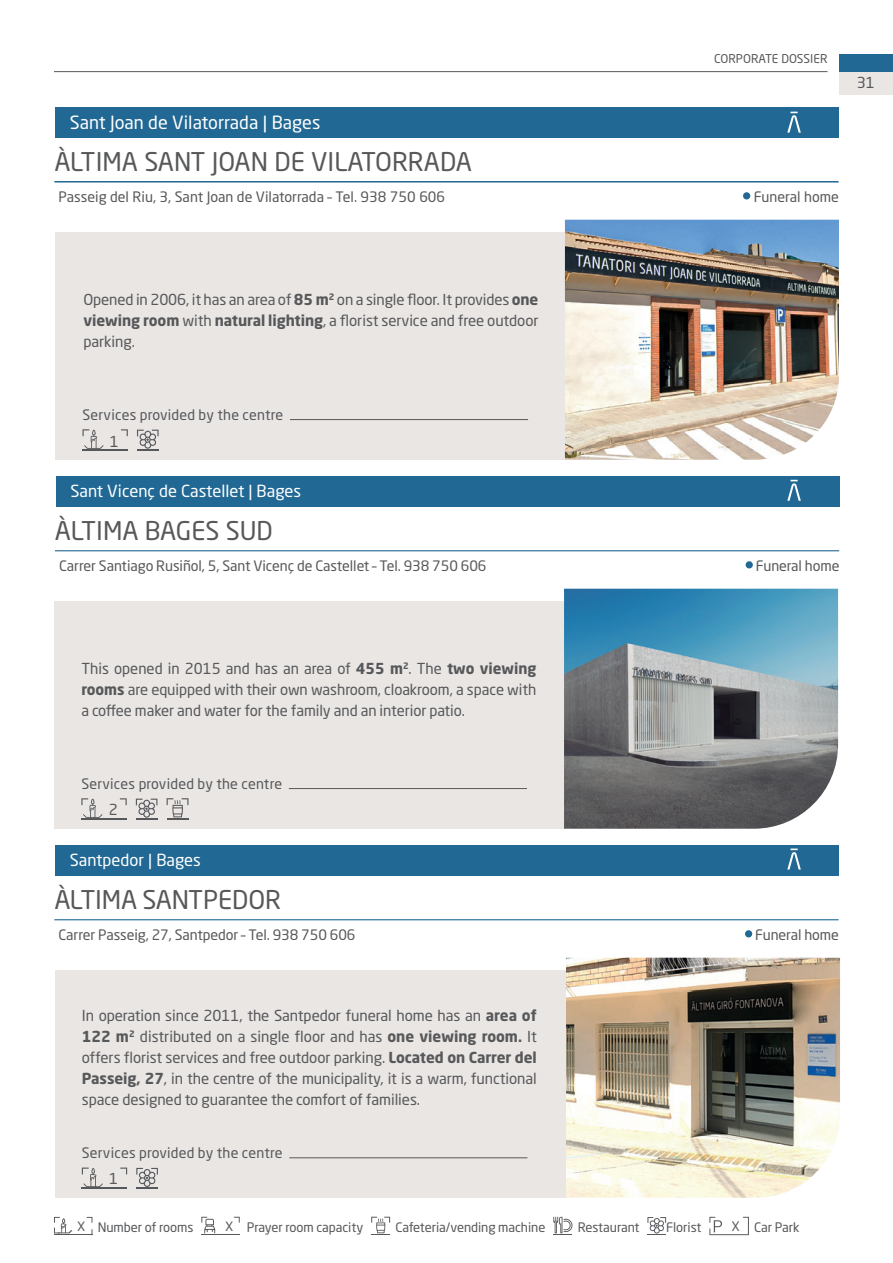
<style>
.page{position:relative;width:893px;height:1263px;background:#fff}
.page>*{position:absolute;margin:0;border:0;box-sizing:border-box;transform-origin:0 0}
.t1{font:25.5px "Neo Sans Pro";letter-spacing:-.005em;color:#57585a}
.t2{font:18px "Neo Sans Pro";color:#fff}
.t3{font:16.5px "Neo Sans Pro";color:#fff}
.t4{font:15px/21px "Neo Sans Pro";letter-spacing:-.005em;color:#57585a;text-align:justify}
.t5{font:14.25px "Neo Sans Pro";letter-spacing:-.005em;color:#57585a}
.t6{font:14.25px "Neo Sans Pro";letter-spacing:.015em;color:#57585a}
.t7{font:12.9px "Neo Sans Pro";letter-spacing:-.005em;color:#57585a}
.t8{font:12px "Neo Sans Pro";color:#57585a}
.s1{font-weight:700}
.s2{font-size:12.75px}
</style>
<div class="page">
<hr style="left:54px;top:71px;width:773px;height:1px;background:#57585a">
<div style="left:839px;top:54px;width:54px;height:18px;background:#216894"></div>
<div style="left:839px;top:72px;width:54px;height:23px;background:#e9e6e4"></div>
<div style="left:56px;top:233px;width:510px;height:227px;background:#e9e6e4"></div>
<div style="left:56px;top:107px;width:783px;height:30px;background:#216894"></div>
<img style="left:565px;top:220px;width:274px;height:240px">
<div style="left:743px;top:192px;width:7px;height:7px;background:#216894;border-radius:50%"></div>
<hr style="left:54px;top:181px;width:785px;height:2px;background:#216894">
<hr style="left:290px;top:419px;width:238px;height:1px;background:#57585a">
<svg style="left:83px;top:429px;width:21px;height:20px"></svg>
<svg style="left:121px;top:429px;width:7px;height:7px"></svg>
<hr style="left:82px;top:449px;width:46px;height:2px;background:#57585a">
<hr style="left:137px;top:449px;width:22px;height:2px;background:#55585c">
<svg style="left:137px;top:430px;width:22px;height:19px"></svg>
<div style="left:56px;top:476px;width:784px;height:30px;background:#216894"></div>
<div style="left:746px;top:561px;width:7px;height:7px;background:#216894;border-radius:50%"></div>
<hr style="left:55px;top:550px;width:784px;height:1px;background:#216894">
<div style="left:54px;top:601px;width:512px;height:228px;background:#e9e6e4"></div>
<hr style="left:289px;top:788px;width:238px;height:1px;background:#57585a">
<svg style="left:81px;top:798px;width:22px;height:20px"></svg>
<svg style="left:120px;top:798px;width:7px;height:7px"></svg>
<hr style="left:81px;top:818px;width:46px;height:2px;background:#57585a">
<hr style="left:136px;top:818px;width:21px;height:2px;background:#55585c">
<svg style="left:136px;top:799px;width:21px;height:19px"></svg>
<hr style="left:167px;top:818px;width:21px;height:2px;background:#57585a">
<svg style="left:167px;top:798px;width:21px;height:19px"></svg>
<img style="left:564px;top:589px;width:274px;height:240px">
<div style="left:56px;top:845px;width:783px;height:30px;background:#216894"></div>
<img style="left:566px;top:958px;width:274px;height:240px">
<div style="left:745px;top:930px;width:7px;height:7px;background:#216894;border-radius:50%"></div>
<hr style="left:54px;top:919px;width:785px;height:1px;background:#216894">
<div style="left:55px;top:970px;width:511px;height:228px;background:#e9e6e4"></div>
<hr style="left:289px;top:1157px;width:238px;height:1px;background:#57585a">
<svg style="left:82px;top:1167px;width:21px;height:20px"></svg>
<svg style="left:120px;top:1167px;width:7px;height:7px"></svg>
<hr style="left:82px;top:1188px;width:45px;height:1px;background:#57585a">
<svg style="left:136px;top:1168px;width:22px;height:21px"></svg>
<svg style="left:787px;top:112px;width:14px;height:21px"></svg>
<svg style="left:787px;top:480px;width:14px;height:21px"></svg>
<svg style="left:787px;top:848px;width:14px;height:21px"></svg>
<hr style="left:54px;top:1234px;width:38px;height:1px;background:#57585a">
<svg style="left:54px;top:1217px;width:18px;height:16px"></svg>
<svg style="left:201px;top:1217px;width:14px;height:16px"></svg>
<svg style="left:234px;top:1217px;width:6px;height:5px"></svg>
<hr style="left:201px;top:1234px;width:39px;height:1px;background:#57585a">
<svg style="left:371px;top:1217px;width:19px;height:18px"></svg>
<svg style="left:553px;top:1217px;width:19px;height:18px"></svg>
<svg style="left:647px;top:1217px;width:19px;height:18px"></svg>
<svg style="left:709px;top:1217px;width:40px;height:18px"></svg>
<p class="t2" style="left:70px;top:112px;width:252px">Sant Joan de Vilatorrada | Bages</p>
<p class="t8" style="left:714px;top:51px;width:115px">CORPORATE DOSSIER</p>
<h1 class="t1" style="left:54px;top:146px;width:419px">ÀLTIMA SANT JOAN DE VILATORRADA</h1>
<p class="t5" style="left:59px;top:188px;width:388px">Passeig del Riu, 3, Sant Joan de Vilatorrada – Tel. 938 750 606</p>
<p class="t5" style="left:754px;top:188px;width:87px">Funeral home</p>
<p class="t4" style="left:857px;top:72px;width:20px">31</p>
<p class="t4" style="left:83px;top:288px;width:457px">Opened in 2006, it has an area of <span class="s1">85 m</span><sup>2</sup> on a single floor. It provides <span class="s1">one viewing room</span> with <span class="s1">natural lighting</span>, a florist service and free outdoor parking.</p>
<p class="t6" style="left:82px;top:406px;width:202px">Services provided by the centre</p>
<p class="t4" style="left:110px;top:431px;width:11px">1</p>
<p class="t3" style="left:70px;top:481px;width:232px">Sant Vicenç de Castellet | Bages</p>
<h1 class="t1" style="left:55px;top:515px;width:219px">ÀLTIMA BAGES SUD</h1>
<p class="t5" style="left:59px;top:557px;width:429px">Carrer Santiago Rusiñol, 5, Sant Vicenç de Castellet – Tel. 938 750 606</p>
<p class="t5" style="left:756px;top:557px;width:85px">Funeral home</p>
<p class="t4" style="left:81px;top:657px;width:456px">This opened in 2015 and has an area of <span class="s1">455 m</span><sup>2</sup>. The <span class="s1">two viewing rooms</span> are equipped with their own washroom, cloakroom, a space with a coffee maker and water for the family and an interior patio.</p>
<p class="t6" style="left:81px;top:775px;width:202px">Services provided by the centre</p>
<p class="t4" style="left:109px;top:798px;width:11px">2</p>
<p class="t3" style="left:70px;top:850px;width:133px">Santpedor | Bages</p>
<h1 class="t1" style="left:54px;top:884px;width:228px">ÀLTIMA SANTPEDOR</h1>
<p class="t5" style="left:59px;top:926px;width:298px">Carrer Passeig, 27, Santpedor – Tel. 938 750 606</p>
<p class="t5" style="left:755px;top:926px;width:85px">Funeral home</p>
<p class="t4" style="left:82px;top:1004px;width:457px">In operation since 2011, the Santpedor funeral home has an <span class="s1">area of 122 m</span><sup>2</sup> distributed on a single floor and has <span class="s1">one viewing room.</span> It offers florist services and free outdoor parking. <span class="s1">Located on Carrer del Passeig, 27</span>, in the centre of the municipality, it is a warm, functional space designed to guarantee the comfort of families.</p>
<p class="t6" style="left:82px;top:1144px;width:202px">Services provided by the centre</p>
<p class="t4" style="left:109px;top:1168px;width:11px">1</p>
<p class="t7" style="left:77px;top:1219px;width:118px"><span class="s2">X</span> Number of rooms</p>
<p class="t7" style="left:225px;top:1219px;width:140px"><span class="s2">X</span> Prayer room capacity</p>
<p class="t7" style="left:395px;top:1219px;width:152px">Cafeteria/vending machine</p>
<p class="t7" style="left:578px;top:1219px;width:63px">Restaurant</p>
<p class="t7" style="left:666px;top:1219px;width:37px">Florist</p>
<p class="t7" style="left:731px;top:1219px;width:70px">X Car Park</p>
</div>
